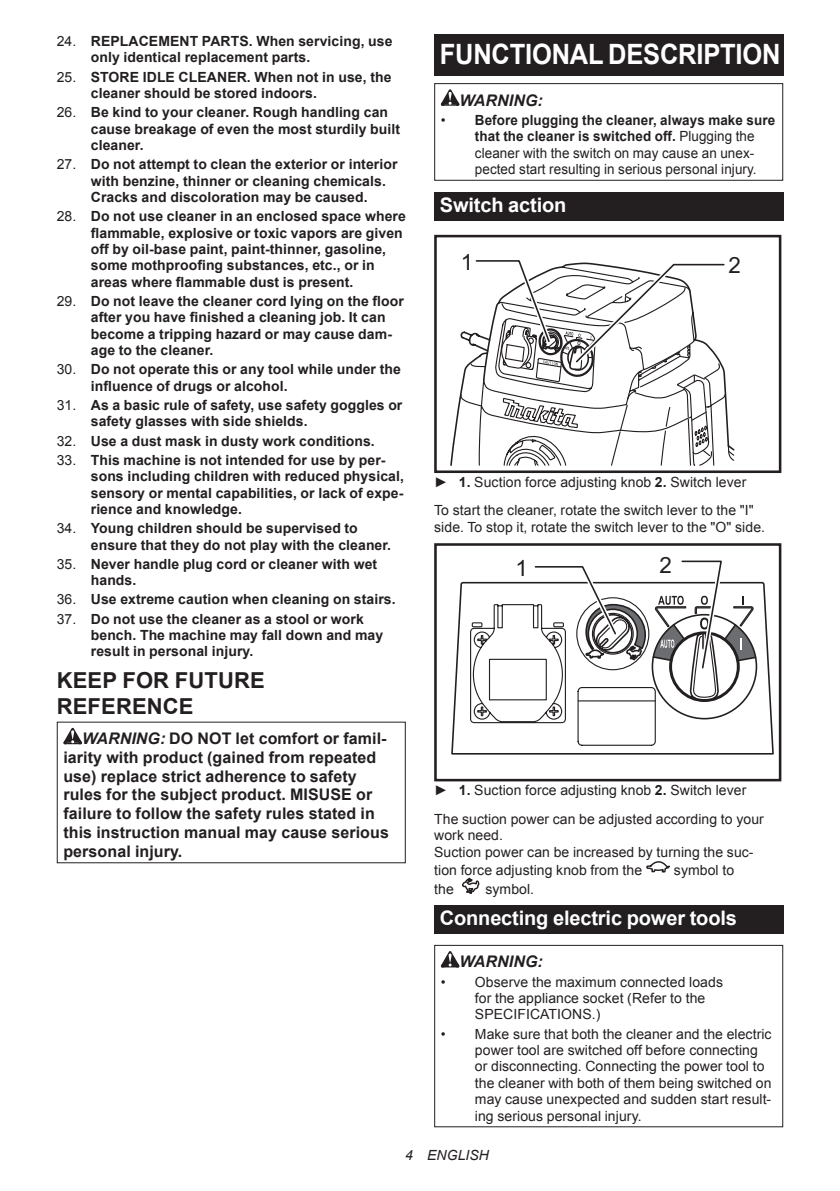
<style>
.page{position:relative;width:840px;height:1191px;background:#fff}
.page>*{position:absolute;margin:0;border:0;box-sizing:border-box;transform-origin:0 0}
.t1{font:700 28px "Arial";letter-spacing:-.01em;color:#fff;scale:.91 1}
.t2{font:22.4px "Arial";color:#231f20}
.t3{font:700 22px/25.8px "Arial";letter-spacing:.005em;color:#231f20}
.t4{font:700 20px "Arial";letter-spacing:-.01em;color:#fff}
.t5{font:700 16px/18.8px "Arial";letter-spacing:.005em;color:#231f20}
.t6{font:italic 700 16px "Arial";letter-spacing:.005em;color:#231f20}
.t7{font:700 14px/16.4px "Arial";letter-spacing:.005em;color:#231f20}
.t8{font:14px/16.4px "Arial";letter-spacing:.005em;color:#231f20}
.t9{font:italic 14px "Arial";letter-spacing:.005em;color:#231f20}
.s1{font-weight:400}
.s2{font-style:italic}
.s3{font-weight:700}
</style>
<div class="page">
<svg style="left:63px;top:728px;width:19px;height:16px"></svg>
<div style="left:434px;top:34px;width:348px;height:41px;background:#231f20"></div>
<svg style="left:440px;top:89px;width:19px;height:17px"></svg>
<div style="left:434px;top:83px;width:348px;height:98px;border:1px solid #231f20"></div>
<div style="left:434px;top:192px;width:348px;height:29px;background:#231f20"></div>
<div style="left:434px;top:235px;width:347px;height:238px;border:3px solid #231f20"></div>
<svg style="left:450px;top:260px;width:285px;height:206px"></svg>
<svg style="left:451px;top:581px;width:323px;height:174px"></svg>
<div style="left:434px;top:543px;width:347px;height:238px;border:3px solid #231f20"></div>
<svg style="left:469px;top:560px;width:288px;height:186px"></svg>
<svg style="left:646px;top:861px;width:24px;height:12px"></svg>
<svg style="left:462px;top:877px;width:18px;height:17px"></svg>
<div style="left:434px;top:905px;width:348px;height:29px;background:#231f20"></div>
<svg style="left:440px;top:951px;width:19px;height:16px"></svg>
<div style="left:434px;top:945px;width:348px;height:182px;border:1px solid #231f20"></div>
<p class="t7" style="left:91px;top:33px;width:303px;text-indent:-34px"><span class="s1">24.</span> REPLACEMENT PARTS. When servicing, use only identical replacement parts.</p>
<p class="t7" style="left:91px;top:69px;width:302px;text-indent:-34px"><span class="s1">25.</span> STORE IDLE CLEANER. When not in use, the cleaner should be stored indoors.</p>
<p class="t7" style="left:91px;top:105px;width:310px;text-indent:-34px"><span class="s1">26.</span> Be kind to your cleaner. Rough handling can cause breakage of even the most sturdily built cleaner.</p>
<p class="t7" style="left:91px;top:156px;width:308px;text-indent:-34px"><span class="s1">27.</span> Do not attempt to clean the exterior or interior with benzine, thinner or cleaning chemicals.<br>Cracks and discoloration may be caused.</p>
<p class="t7" style="left:91px;top:208px;width:316px;text-indent:-34px"><span class="s1">28.</span> Do not use cleaner in an enclosed space where flammable, explosive or toxic vapors are given off by oil-base paint, paint-thinner, gasoline, some mothproofing substances, etc., or in areas where flammable dust is present.</p>
<p class="t7" style="left:91px;top:293px;width:314px;text-indent:-34px"><span class="s1">29.</span> Do not leave the cleaner cord lying on the floor after you have finished a cleaning job. It can become a tripping hazard or may cause dam&shy;age to the cleaner.</p>
<p class="t7" style="left:91px;top:362px;width:311px;text-indent:-34px"><span class="s1">30.</span> Do not operate this or any tool while under the influence of drugs or alcohol.</p>
<p class="t7" style="left:91px;top:397px;width:313px;text-indent:-34px"><span class="s1">31.</span> As a basic rule of safety, use safety goggles or safety glasses with side shields.</p>
<p class="t7" style="left:57px;top:433px;width:319px"><span class="s1">32.</span> Use a dust mask in dusty work conditions.</p>
<p class="t7" style="left:91px;top:452px;width:314px;text-indent:-34px"><span class="s1">33.</span> This machine is not intended for use by per&shy;sons including children with reduced physical, sensory or mental capabilities, or lack of expe&shy;rience and knowledge.</p>
<p class="t7" style="left:91px;top:520px;width:302px;text-indent:-34px"><span class="s1">34.</span> Young children should be supervised to ensure that they do not play with the cleaner.</p>
<p class="t7" style="left:91px;top:556px;width:288px;text-indent:-34px"><span class="s1">35.</span> Never handle plug cord or cleaner with wet hands.</p>
<p class="t7" style="left:57px;top:591px;width:340px"><span class="s1">36.</span> Use extreme caution when cleaning on stairs.</p>
<p class="t7" style="left:91px;top:611px;width:294px;text-indent:-34px"><span class="s1">37.</span> Do not use the cleaner as a stool or work bench. The machine may fall down and may result in personal injury.</p>
<h3 class="t3" style="left:57px;top:668px;width:209px">KEEP FOR FUTURE<br>REFERENCE</h3>
<p class="t5" style="left:63px;top:729px;width:327px;text-indent:19px"><span class="s2">WARNING:</span> DO NOT let comfort or famil&shy;iarity with product (gained from repeated use) replace strict adherence to safety rules for the subject product. MISUSE or failure to follow the safety rules stated in this instruction manual may cause serious personal injury.</p>
<h1 class="t1" style="left:439px;top:35px;width:375px">FUNCTIONAL DESCRIPTION</h1>
<p class="t6" style="left:459px;top:89px;width:85px">WARNING:</p>
<p class="t8" style="left:474px;top:112px;width:301px;text-indent:-34px">• <span class="s3">Before plugging the cleaner, always make sure that the cleaner is switched off.</span> Plugging the cleaner with the switch on may cause an unex&shy;pected start resulting in serious personal injury.</p>
<h3 class="t4" style="left:439px;top:192px;width:128px">Switch action</h3>
<h2 class="t2" style="left:460px;top:247px;width:14px">1</h2>
<h2 class="t2" style="left:728px;top:251px;width:14px">2</h2>
<p class="t8" style="left:434px;top:467px;width:321px;line-height:28.8px">► <span class="s3">1.</span> Suction force adjusting knob <span class="s3">2.</span> Switch lever<br>To start the cleaner, rotate the switch lever to the "I"</p>
<p class="t8" style="left:434px;top:519px;width:332px">side. To stop it, rotate the switch lever to the "O" side.</p>
<h2 class="t2" style="left:515px;top:554px;width:14px">1</h2>
<h2 class="t2" style="left:659px;top:550px;width:14px">2</h2>
<p class="t8" style="left:434px;top:775px;width:331px;line-height:28.8px">► <span class="s3">1.</span> Suction force adjusting knob <span class="s3">2.</span> Switch lever<br>The suction power can be adjusted according to your</p>
<p class="t8" style="left:434px;top:827px;width:320px">work need.<br>Suction power can be increased by turning the suc-</p>
<p class="t8" style="left:434px;top:862px;width:209px">tion force adjusting knob from the</p>
<p class="t8" style="left:673px;top:862px;width:62px">symbol to</p>
<p class="t8" style="left:434px;top:881px;width:21px">the</p>
<p class="t8" style="left:485px;top:881px;width:50px">symbol.</p>
<h3 class="t4" style="left:439px;top:905px;width:298px">Connecting electric power tools</h3>
<p class="t6" style="left:459px;top:951px;width:85px">WARNING:</p>
<p class="t8" style="left:474px;top:973px;width:249px;text-indent:-34px">• Observe the maximum connected loads for the appliance socket (Refer to the<br>SPECIFICATIONS.)</p>
<p class="t8" style="left:474px;top:1025px;width:298px;text-indent:-34px">• Make sure that both the cleaner and the electric power tool are switched off before connecting or disconnecting. Connecting the power tool to the cleaner with both of them being switched on may cause unexpected and sudden start result&shy;ing serious personal injury.</p>
<p class="t9" style="left:405px;top:1146px;width:85px">4 ENGLISH</p>
</div>
